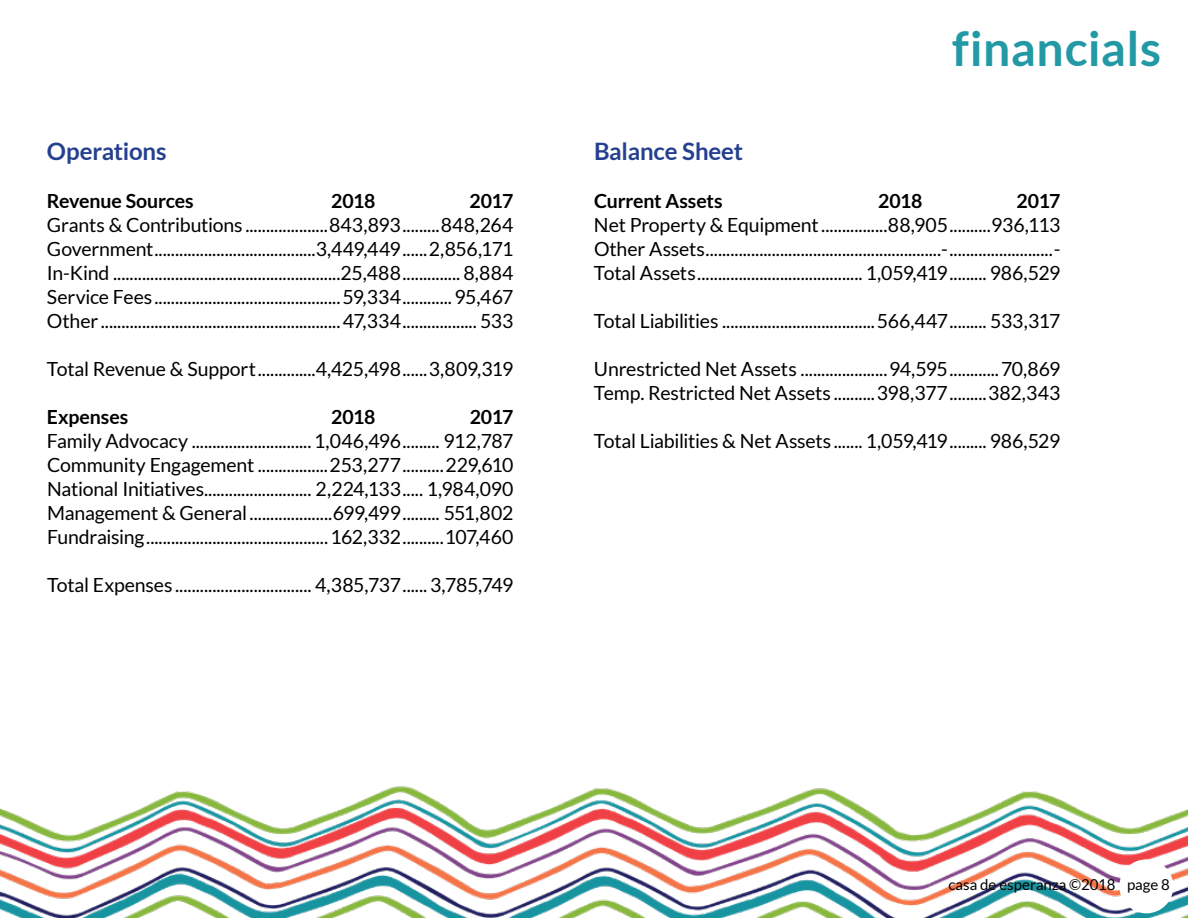
<style>
.page{position:relative;width:1188px;height:918px;background:#fff}
.page>*{position:absolute;margin:0;border:0;box-sizing:border-box;transform-origin:0 0}
.t1{font:700 48px "Lato";letter-spacing:.01em;color:#2399a5}
.t2{font:700 24px "Lato";letter-spacing:-.005em;color:#25408f}
.t3{font:19.5px/24px "Lato";letter-spacing:-.01em;color:#000;text-align:justify}
.t4{font:700 19.5px "Lato";letter-spacing:-.01em;color:#000}
.t5{font:15px "Lato";color:#000}
</style>
<div class="page">
<img style="left:0;top:786px;width:1188px;height:132px">
<div style="left:1119px;top:859px;width:54px;height:54px;background:#fff;border-radius:50%"></div>
<p class="t2" style="left:47px;top:138px;width:121px">Operations</p>
<p class="t4" style="left:47px;top:190px;width:148px">Revenue Sources</p>
<p class="t4" style="left:331px;top:190px;width:46px">2018</p>
<p class="t4" style="left:470px;top:190px;width:45px">2017</p>
<p class="t3" style="left:47px;top:213px;width:468px">Grants &amp; Contributions ....................843,893.........848,264<br>Government.......................................3,449,449......2,856,171<br>In-Kind .......................................................25,488.............. 8,884<br>Service Fees.............................................59,334............95,467<br>Other ..........................................................47,334.................. 533</p>
<p class="t3" style="left:47px;top:357px;width:468px">Total Revenue &amp; Support..............4,425,498......3,809,319</p>
<p class="t4" style="left:47px;top:406px;width:83px">Expenses</p>
<p class="t4" style="left:331px;top:406px;width:46px">2018</p>
<p class="t4" style="left:470px;top:406px;width:45px">2017</p>
<p class="t3" style="left:47px;top:429px;width:468px">Family Advocacy .............................1,046,496......... 912,787<br>Community Engagement .................253,277..........229,610<br>National Initiatives.......................... 2,224,133..... 1,984,090<br>Management &amp; General ....................699,499......... 551,802<br>Fundraising............................................162,332..........107,460</p>
<p class="t3" style="left:47px;top:573px;width:468px">Total Expenses ................................. 4,385,737......3,785,749</p>
<h1 class="t1" style="left:952px;top:21px;width:210px">financials</h1>
<p class="t2" style="left:594px;top:138px;width:151px">Balance Sheet</p>
<p class="t4" style="left:594px;top:190px;width:130px">Current Assets</p>
<p class="t4" style="left:878px;top:190px;width:46px">2018</p>
<p class="t4" style="left:1017px;top:190px;width:45px">2017</p>
<p class="t3" style="left:594px;top:213px;width:468px">Net Property &amp; Equipment................88,905..........936,113<br>Other Assets.........................................................-.........................- Total Assets........................................ 1,059,419......... 986,529</p>
<p class="t3" style="left:594px;top:309px;width:468px">Total Liabilities .....................................566,447......... 533,317</p>
<p class="t3" style="left:594px;top:357px;width:468px">Unrestricted Net Assets .....................94,595............70,869<br>Temp. Restricted Net Assets ..........398,377.........382,343</p>
<p class="t3" style="left:594px;top:429px;width:468px">Total Liabilities &amp; Net Assets ....... 1,059,419......... 986,529</p>
<p class="t5" style="left:948px;top:876px;width:223px">casa de esperanza ©2018 page 8</p>
</div>
